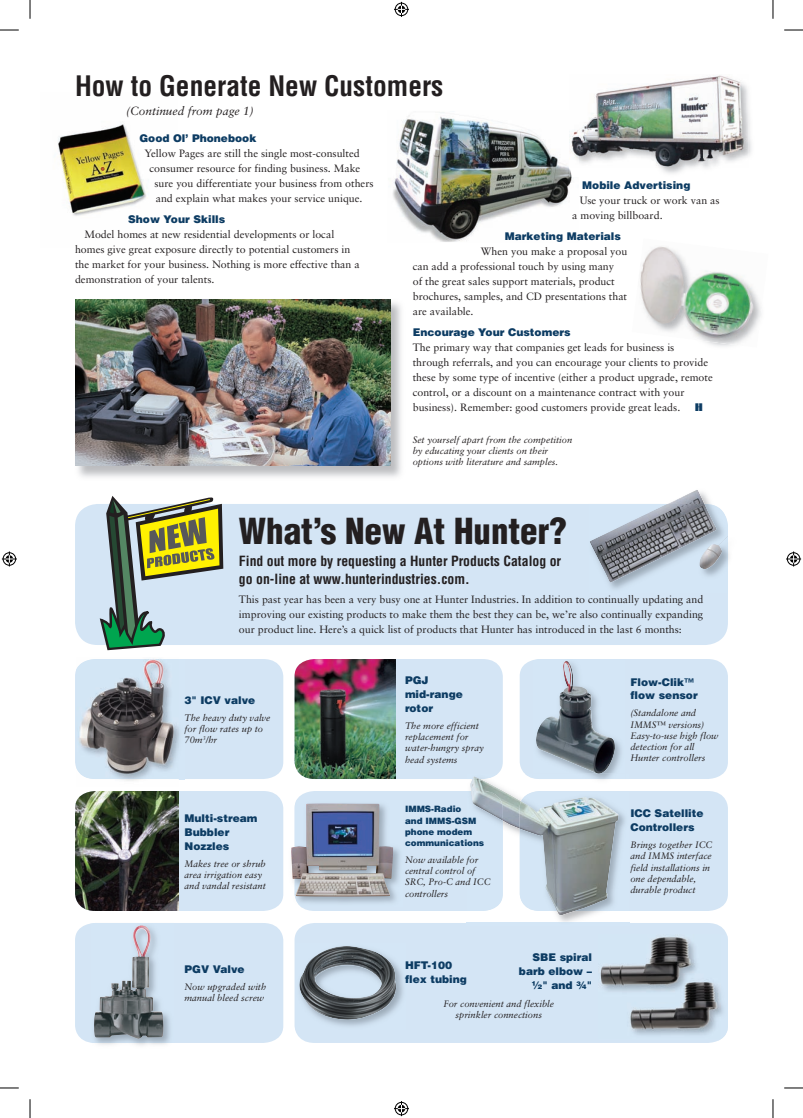
<style>
.page{position:relative;width:803px;height:1118px;background:#fff}
.page>*{position:absolute;margin:0;border:0;box-sizing:border-box;transform-origin:0 0}
.t1{font:900 condensed 35px "Helvetica";color:#231f20}
.t2{font:700 condensed 27.5px "Helvetica";color:#231f20}
.t3{font:700 condensed 13.75px/17.5px "Helvetica";color:#231f20}
.t4{font:italic 11.88px "Sabon";color:#231f20}
.t5{font:10.62px/15px "Sabon";color:#231f20}
.t6{font:900 10.62px/13.8px "Helvetica";color:#0d3c63}
.t7{font:900 10.62px "Army";color:#0d3c63;scale:1.1 1}
.t8{font:italic 9.38px/11.2px "Sabon";color:#231f20}
.t9{font:900 8.75px/11.2px "Helvetica";color:#0d3c63}
</style>
<div class="page">
<div style="left:75px;top:504px;width:653px;height:141px;background:#d4e5f5;border-radius:22px"></div>
<div style="left:75px;top:659px;width:208px;height:120px;background:#d4e5f5"></div>
<div style="left:178px;top:791px;width:105px;height:120px;background:#d4e5f5"></div>
<img style="left:75px;top:791px;width:103px;height:120px">
<div style="left:297px;top:791px;width:169px;height:120px;background:#d4e5f5"></div>
<div style="left:629px;top:791px;width:99px;height:120px;background:#d4e5f5"></div>
<div style="left:75px;top:923px;width:208px;height:119px;background:#d4e5f5"></div>
<div style="left:294px;top:923px;width:434px;height:119px;background:#d4e5f5"></div>
<img style="left:58px;top:124px;width:89px;height:92px">
<img style="left:393px;top:112px;width:179px;height:130px">
<img style="left:75px;top:299px;width:326px;height:178px">
<img style="left:75px;top:299px;width:315px;height:166px">
<img style="left:640px;top:246px;width:121px;height:101px">
<img style="left:597px;top:934px;width:130px;height:104px">
<img style="left:598px;top:935px;width:122px;height:105px">
<img style="left:295px;top:800px;width:109px;height:107px">
<img style="left:291px;top:803px;width:102px;height:94px">
<img style="left:77px;top:659px;width:107px;height:120px">
<img style="left:76px;top:668px;width:1px;height:101px">
<img style="left:77px;top:658px;width:102px;height:42px">
<img style="left:77px;top:742px;width:102px;height:39px">
<svg style="left:99px;top:496px;width:124px;height:155px"></svg>
<img style="left:90px;top:923px;width:84px;height:119px">
<img style="left:94px;top:925px;width:69px;height:113px">
<img style="left:466px;top:791px;width:163px;height:134px">
<div style="left:471px;top:847px;width:32px;height:64px;background:#d4e6f6"></div>
<img style="left:540px;top:791px;width:89px;height:120px">
<svg style="left:519px;top:659px;width:209px;height:120px;background:#becddc"></svg>
<img style="left:470px;top:779px;width:70px;height:68px">
<img style="left:540px;top:911px;width:34px;height:4px">
<img style="left:294px;top:659px;width:209px;height:120px">
<img style="left:471px;top:791px;width:32px;height:29px">
<img style="left:519px;top:796px;width:99px;height:115px">
<img style="left:296px;top:942px;width:110px;height:88px">
<img style="left:299px;top:946px;width:99px;height:73px">
<img style="left:661px;top:108px;width:91px;height:66px">
<img style="left:569px;top:168px;width:3px;height:9px">
<img style="left:579px;top:75px;width:169px;height:93px">
<img style="left:569px;top:112px;width:10px;height:56px">
<img style="left:609px;top:507px;width:119px;height:82px">
<img style="left:668px;top:490px;width:36px;height:14px">
<img style="left:590px;top:504px;width:127px;height:78px">
<img style="left:698px;top:535px;width:30px;height:34px">
<svg style="left:0;top:29px;width:19px;height:2px"></svg>
<svg style="left:784px;top:29px;width:18px;height:2px"></svg>
<svg style="left:0;top:1087px;width:19px;height:1px"></svg>
<svg style="left:784px;top:1087px;width:18px;height:1px"></svg>
<svg style="left:29px;top:0;width:2px;height:19px"></svg>
<svg style="left:29px;top:1099px;width:2px;height:19px"></svg>
<svg style="left:772px;top:0;width:1px;height:19px"></svg>
<svg style="left:772px;top:1099px;width:1px;height:19px"></svg>
<svg style="left:394px;top:2px;width:15px;height:15px"></svg>
<svg style="left:394px;top:1101px;width:15px;height:15px"></svg>
<svg style="left:2px;top:551px;width:15px;height:15px"></svg>
<svg style="left:786px;top:551px;width:15px;height:15px"></svg>
<h2 class="t2" style="left:75px;top:70px;width:370px">How to Generate New Customers</h2>
<p class="t4" style="left:126px;top:104px;width:129px">(Continued from page 1)</p>
<p class="t6" style="left:139px;top:131px;width:118px">Good Ol’ Phonebook</p>
<p class="t5" style="left:144px;top:145px;width:217px">Yellow Pages are still the single most-consulted</p>
<p class="t5" style="left:149px;top:160px;width:212px">consumer resource for finding business. Make</p>
<p class="t5" style="left:154px;top:175px;width:221px">sure you differentiate your business from others</p>
<p class="t5" style="left:156px;top:190px;width:208px">and explain what makes your service unique.</p>
<p class="t6" style="left:128px;top:212px;width:98px">Show Your Skills</p>
<p class="t5" style="left:75px;top:226px;width:286px;text-indent:9px">Model homes at new residential developments or local homes give great exposure directly to potential customers in the market for your business. Nothing is more effective than a demonstration of your talents.</p>
<p class="t6" style="left:582px;top:178px;width:110px">Mobile Advertising</p>
<p class="t5" style="left:572px;top:193px;width:149px;text-indent:8px">Use your truck or work van as a moving billboard.</p>
<p class="t6" style="left:504px;top:229px;width:118px">Marketing Materials</p>
<p class="t5" style="left:412px;top:244px;width:216px;text-indent:68px">When you make a proposal you can add a professional touch by using many<br>of the great sales support materials, product brochures, samples, and CD presentations that are available.</p>
<p class="t6" style="left:412px;top:325px;width:159px">Encourage Your Customers</p>
<p class="t5" style="left:412px;top:340px;width:301px">The primary way that companies get leads for business is through referrals, and you can encourage your clients to provide these by some type of incentive (either a product upgrade, remote control, or a discount on a maintenance contract with your business). Remember: good customers provide great leads.</p>
<p class="t7" style="left:695px;top:401px;width:8px">H</p>
<p class="t8" style="left:412px;top:434px;width:161px">Set yourself apart from the competition by educating your clients on their options with literature and samples.</p>
<h1 class="t1" style="left:239px;top:509px;width:329px">What’s New At Hunter?</h1>
<p class="t3" style="left:239px;top:552px;width:323px">Find out more by requesting a Hunter Products Catalog or go on-line at www.hunterindustries.com.</p>
<p class="t5" style="left:239px;top:592px;width:466px;text-align:justify">This past year has been a very busy one at Hunter Industries. In addition to continually updating and improving our existing products to make them the best they can be, we’re also continually expanding our product line. Here’s a quick list of products that Hunter has introduced in the last 6 months:</p>
<p class="t6" style="left:184px;top:692px;width:72px">3" ICV valve</p>
<p class="t8" style="left:184px;top:711px;width:87px">The heavy duty valve for flow rates up to<br>70m<sup>3</sup>/hr</p>
<p class="t6" style="left:184px;top:811px;width:74px">Multi-stream<br>Bubbler<br>Nozzles</p>
<p class="t8" style="left:184px;top:857px;width:83px">Makes tree or shrub area irrigation easy and vandal resistant</p>
<p class="t6" style="left:184px;top:962px;width:62px">PGV Valve</p>
<p class="t8" style="left:184px;top:981px;width:83px">Now upgraded with manual bleed screw</p>
<p class="t6" style="left:405px;top:673px;width:59px">PGJ mid-range rotor</p>
<p class="t8" style="left:405px;top:720px;width:80px">The more efficient replacement for water-hungry spray head systems</p>
<p class="t9" style="left:405px;top:803px;width:81px">IMMS-Radio<br>and IMMS-GSM phone modem communications</p>
<p class="t8" style="left:405px;top:854px;width:87px">Now available for central control of<br>SRC, Pro-C and ICC controllers</p>
<p class="t6" style="left:519px;top:950px;width:75px;text-align:right">SBE spiral barb elbow – ½" and ¾"</p>
<p class="t6" style="left:405px;top:958px;width:63px">HFT-100 flex tubing</p>
<p class="t8" style="left:443px;top:997px;width:112px;text-align:center">For convenient and flexible sprinkler connections</p>
<p class="t6" style="left:630px;top:674px;width:69px">Flow-Clik™ flow sensor</p>
<p class="t8" style="left:630px;top:707px;width:90px">(Standalone and<br>IMMS™ versions)<br>Easy-to-use high flow detection for all<br>Hunter controllers</p>
<p class="t6" style="left:630px;top:806px;width:75px">ICC Satellite<br>Controllers</p>
<p class="t8" style="left:630px;top:839px;width:83px">Brings together ICC and IMMS interface field installations in one dependable, durable product</p>
</div>
